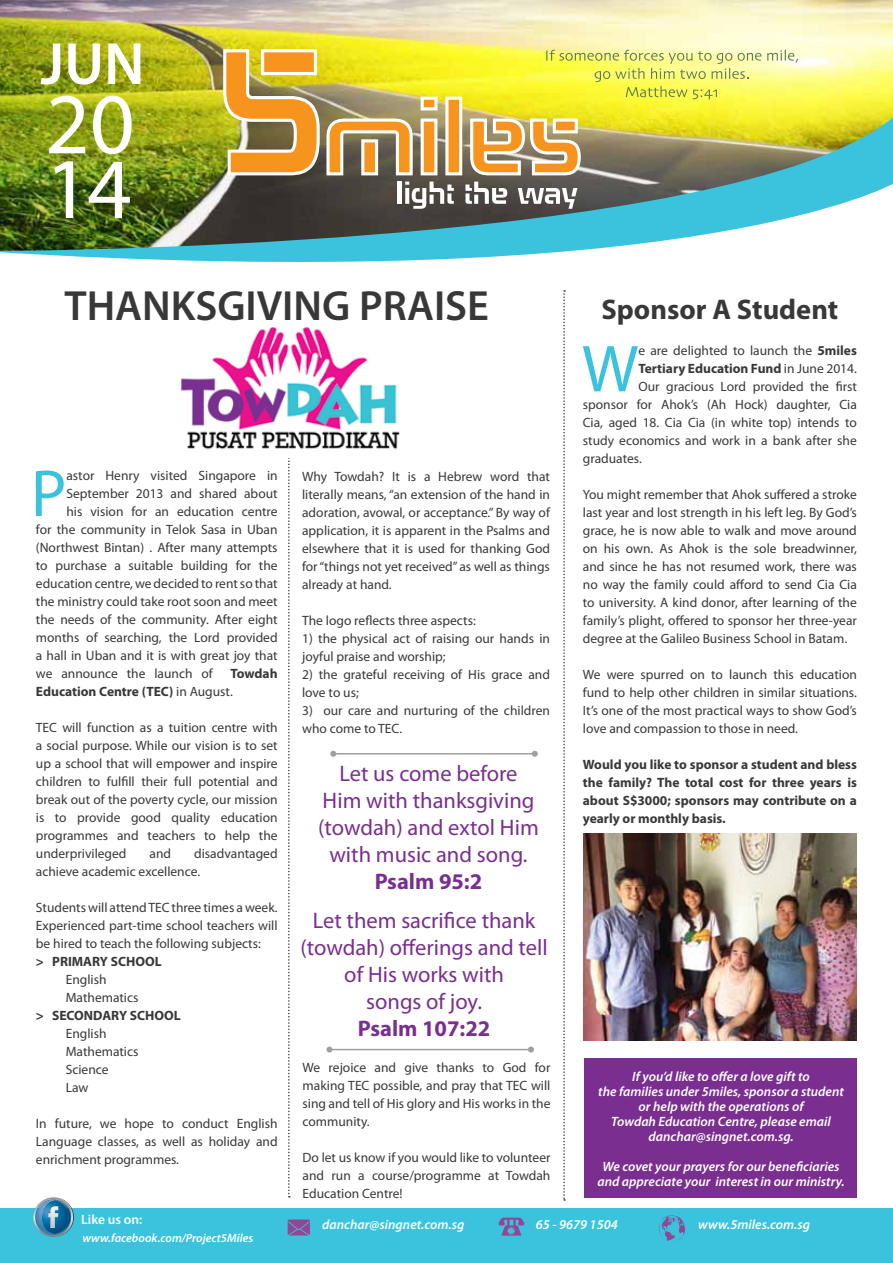
<style>
.page{position:relative;width:893px;height:1263px;background:#fff}
.page>*{position:absolute;margin:0;border:0;box-sizing:border-box;transform-origin:0 0}
.t1{font:86.4px "Myriad Pro";color:#fff}
.t2{font:66.9px "Myriad Pro";color:#3bc3de}
.t3{font:600 60px "Myriad Pro";color:#fff}
.t4{font:600 42.3px "Myriad Pro";color:#383839}
.t5{font:700 28.5px "Myriad Pro";color:#383839}
.t6{font:22.5px/27px "Myriad Pro";color:#7a2f90;text-align:center}
.t7{font:700 22.5px "Myriad Pro";color:#7a2f90}
.t8{font:13.5px/18px "Myriad Pro";color:#383839;text-align:justify}
.t9{font:italic 600 13.5px/15px "Myriad Pro";color:#fff;text-align:center}
.t10{font:700 13.5px/18px "Myriad Pro";color:#383839;text-align:justify}
.t11{font:600 13.5px "Myriad Pro";color:#fff}
.t12{font:italic 600 12px "Myriad Pro";color:#fff}
.s1{font-weight:700}
.s2{font-weight:400}
</style>
<div class="page">
<div style="left:0;top:1209px;width:893px;height:54px;background:#3bc3de"></div>
<img style="left:0;top:0;width:893px;height:117px">
<img style="left:222px;top:48px;width:232px;height:69px">
<div style="left:445px;top:97px;width:17px;height:78px;background:#f7941e;border:3px solid #fff"></div>
<svg style="left:767px;top:50px;width:31px;height:13px"></svg>
<svg style="left:546px;top:50px;width:215px;height:49px;background:#ecee68"></svg>
<img style="left:0;top:117px;width:893px;height:175px">
<svg style="left:49px;top:96px;width:36px;height:57px"></svg>
<svg style="left:93px;top:96px;width:39px;height:58px"></svg>
<svg style="left:54px;top:161px;width:19px;height:57px"></svg>
<svg style="left:288px;top:458px;width:2px;height:739px"></svg>
<svg style="left:563px;top:290px;width:2px;height:911px"></svg>
<img style="left:73px;top:1208px;width:1px;height:15px">
<img style="left:32px;top:1198px;width:41px;height:39px">
<img style="left:35px;top:1199px;width:37px;height:36px">
<img style="left:36px;top:1199px;width:12px;height:1px">
<img style="left:35px;top:1200px;width:13px;height:34px">
<img style="left:71px;top:1201px;width:1px;height:32px">
<svg style="left:48px;top:1199px;width:23px;height:36px"></svg>
<img style="left:584px;top:833px;width:273px;height:207px">
<svg style="left:499px;top:1217px;width:25px;height:18px"></svg>
<svg style="left:288px;top:1219px;width:22px;height:16px"></svg>
<svg style="left:658px;top:1215px;width:27px;height:27px"></svg>
<img style="left:181px;top:327px;width:219px;height:123px">
<hr style="left:333px;top:753px;width:202px;height:1px;background:#9d9fa2">
<svg style="left:330px;top:751px;width:6px;height:6px"></svg>
<svg style="left:532px;top:751px;width:6px;height:6px"></svg>
<hr style="left:329px;top:1049px;width:202px;height:1px;background:#9d9fa2">
<svg style="left:326px;top:1046px;width:6px;height:6px"></svg>
<svg style="left:528px;top:1046px;width:6px;height:6px"></svg>
<div style="left:584px;top:1058px;width:273px;height:139px;background:#7a2f90"></div>
<h3 class="t3" style="left:41px;top:26px;width:106px">JUN</h3>
<h1 class="t1" style="left:87px;top:136px;width:46px">4</h1>
<h3 class="t4" style="left:64px;top:279px;width:426px">THANKSGIVING PRAISE</h3>
<h3 class="t5" style="left:601px;top:291px;width:238px">Sponsor A Student</h3>
<h2 class="t2" style="left:582px;top:328px;width:58px">W</h2>
<p class="t8" style="left:638px;top:342px;width:220px">e are delighted to launch the <span class="s1">5miles</span></p>
<p class="t10" style="left:638px;top:359px;width:220px">Tertiary Education Fund <span class="s2">in June 2014.</span></p>
<p class="t8" style="left:638px;top:378px;width:220px">Our gracious Lord provided the first</p>
<p class="t8" style="left:583px;top:395px;width:276px">sponsor for Ahok’s (Ah Hock) daughter, Cia</p>
<p class="t8" style="left:583px;top:413px;width:276px">Cia, aged 18. Cia Cia (in white top) intends to</p>
<p class="t8" style="left:583px;top:431px;width:276px">study economics and work in a bank after she</p>
<p class="t8" style="left:583px;top:449px;width:60px">graduates.</p>
<p class="t8" style="left:583px;top:485px;width:276px">You might remember that Ahok suffered a stroke last year and lost strength in his left leg. By God’s grace, he is now able to walk and move around on his own. As Ahok is the sole breadwinner, and since he has not resumed work, there was no way the family could afford to send Cia Cia to university. A kind donor, after learning of the family’s plight, offered to sponsor her three-year degree at the Galileo Business School in Batam.</p>
<p class="t8" style="left:583px;top:665px;width:276px">We were spurred on to launch this education fund to help other children in similar situations.<br>It’s one of the most practical ways to show God’s love and compassion to those in need.</p>
<p class="t10" style="left:583px;top:755px;width:276px">Would you like to sponsor a student and bless the family? The total cost for three years is about S$3000; sponsors may contribute on a yearly or monthly basis.</p>
<h2 class="t2" style="left:31px;top:452px;width:37px">P</h2>
<p class="t8" style="left:66px;top:466px;width:213px">astor Henry visited Singapore in</p>
<p class="t8" style="left:302px;top:467px;width:249px">Why Towdah? It is a Hebrew word that literally means, “an extension of the hand in adoration, avowal, or acceptance.” By way of application, it is apparent in the Psalms and elsewhere that it is used for thanking God for “things not yet received” as well as things already at hand.</p>
<p class="t8" style="left:302px;top:611px;width:175px">The logo reflects three aspects:</p>
<p class="t8" style="left:302px;top:629px;width:249px">1) the physical act of raising our hands in joyful praise and worship;</p>
<p class="t8" style="left:302px;top:665px;width:249px">2) the grateful receiving of His grace and love to us;</p>
<p class="t8" style="left:302px;top:701px;width:249px">3) our care and nurturing of the children who come to TEC.</p>
<p class="t8" style="left:66px;top:484px;width:213px">September 2013 and shared about</p>
<p class="t8" style="left:66px;top:502px;width:213px">his vision for an education centre</p>
<p class="t8" style="left:36px;top:520px;width:243px">for the community in Telok Sasa in Uban</p>
<p class="t8" style="left:36px;top:538px;width:243px">(Northwest Bintan) . After many attempts</p>
<p class="t8" style="left:36px;top:556px;width:243px">to purchase a suitable building for the</p>
<p class="t8" style="left:36px;top:574px;width:243px">education centre, we decided to rent so that</p>
<p class="t8" style="left:36px;top:592px;width:243px">the ministry could take root soon and meet</p>
<p class="t8" style="left:36px;top:610px;width:243px">the needs of the community. After eight</p>
<p class="t8" style="left:36px;top:628px;width:243px">months of searching, the Lord provided</p>
<p class="t8" style="left:36px;top:646px;width:243px">a hall in Uban and it is with great joy that</p>
<p class="t8" style="left:36px;top:664px;width:178px">we announce the launch of</p>
<p class="t10" style="left:36px;top:664px;width:243px;text-indent:195px">Towdah<br>Education Centre (TEC) <span class="s2">in August.</span></p>
<p class="t8" style="left:36px;top:718px;width:243px">TEC will function as a tuition centre with a social purpose. While our vision is to set up a school that will empower and inspire children to fulfill their full potential and break out of the poverty cycle, our mission is to provide good quality education programmes and teachers to help the underprivileged</p>
<h3 class="t6" style="left:318px;top:759px;width:222px">Let us come before<br>Him with thanksgiving (towdah) and extol Him with music and song.</h3>
<h3 class="t7" style="left:375px;top:867px;width:109px">Psalm 95:2</h3>
<h3 class="t6" style="left:300px;top:907px;width:249px">Let them sacrifice thank (towdah) offerings and tell of His works with<br>songs of joy.</h3>
<h3 class="t7" style="left:358px;top:1014px;width:134px">Psalm 107:22</h3>
<p class="t8" style="left:36px;top:844px;width:243px;text-indent:158px">disadvantaged achieve academic excellence.</p>
<p class="t8" style="left:36px;top:898px;width:243px">Students will attend TEC three times a week.<br>Experienced part-time school teachers will be hired to teach the following subjects:</p>
<p class="t10" style="left:36px;top:952px;width:127px">&gt; PRIMARY SCHOOL</p>
<p class="t8" style="left:66px;top:970px;width:74px">English<br>Mathematics</p>
<p class="t10" style="left:36px;top:1006px;width:146px">&gt; SECONDARY SCHOOL</p>
<p class="t8" style="left:66px;top:1024px;width:74px;text-align:left">English<br>Mathematics<br>Science<br>Law</p>
<p class="t8" style="left:36px;top:1114px;width:243px">In future, we hope to conduct English Language classes, as well as holiday and enrichment programmes.</p>
<p class="t8" style="left:150px;top:844px;width:23px">and</p>
<p class="t8" style="left:303px;top:1058px;width:249px">We rejoice and give thanks to God for making TEC possible, and pray that TEC will sing and tell of His glory and His works in the community.</p>
<p class="t8" style="left:303px;top:1148px;width:249px">Do let us know if you would like to volunteer and run a course/programme at Towdah Education Centre!</p>
<p class="t9" style="left:598px;top:1068px;width:247px">If you’d like to offer a love gift to<br>the families under 5miles, sponsor a student or help with the operations of<br>Towdah Education Centre, please email danchar@singnet.com.sg.</p>
<p class="t9" style="left:597px;top:1158px;width:249px">We covet your prayers for our beneficiaries and appreciate your interest in our ministry.</p>
<p class="t11" style="left:81px;top:1211px;width:63px">Like us on:</p>
<p class="t12" style="left:82px;top:1230px;width:172px">www.facebook.com/Project5Miles</p>
<p class="t9" style="left:322px;top:1216px;width:144px">danchar@singnet.com.sg</p>
<p class="t9" style="left:536px;top:1216px;width:83px">65 - 9679 1504</p>
<p class="t9" style="left:698px;top:1216px;width:113px">www.5miles.com.sg</p>
</div>
